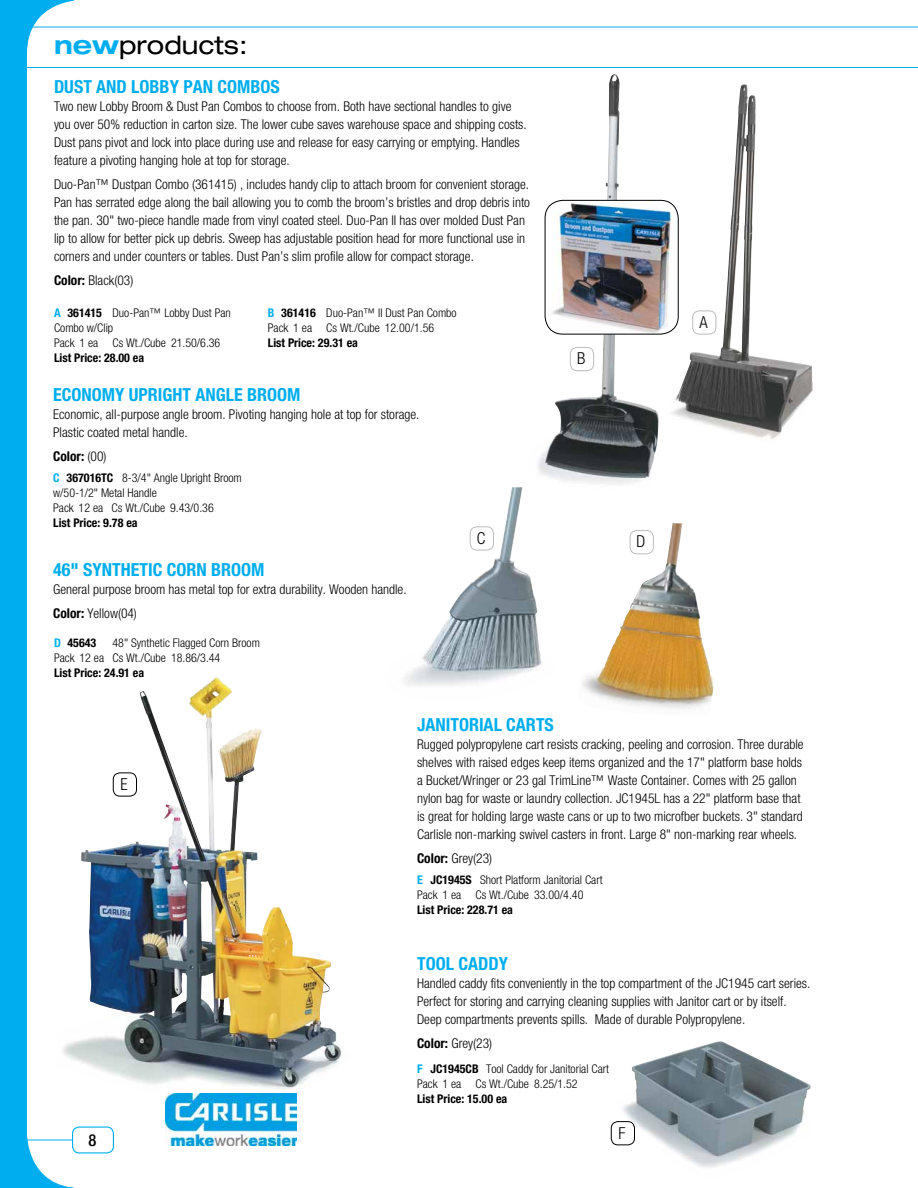
<style>
.page{position:relative;width:918px;height:1188px;background:#fff}
.page>*{position:absolute;margin:0;border:0;box-sizing:border-box;transform-origin:0 0}
.t1{font:expanded 25.5px "Helvetica Neue LT Std";color:#000}
.t2{font:700 condensed 18px "Helvetica Neue LT Std";color:#00aeef}
.t3{font:300 condensed 16.5px "Helvetica Neue LT Std";color:#000}
.t4{font:500 condensed 16.5px "Helvetica Neue LT Std";color:#000}
.t5{font:300 condensed 13.5px/18px "Helvetica Neue LT Std";color:#000}
.t6{font:700 condensed 13.5px "Helvetica Neue LT Std";color:#000}
.t7{font:300 condensed 12px/15px "Helvetica Neue LT Std";color:#000}
.t8{font:700 condensed 12px "Helvetica Neue LT Std";color:#000}
.s1{font-weight:700;color:#00aeef}
.s2{font-weight:700}
.s3{font-weight:300}
.s4{color:#00aeef}
</style>
<div class="page">
<div style="left:0;top:0;width:74px;height:1188px;background:#00aeef"></div>
<div style="left:27px;top:0;width:891px;height:1188px;background:#fff;border-radius:54px"></div>
<div style="left:72px;top:1126px;width:42px;height:28px;border:1px solid #00aeef;border-radius:7px"></div>
<hr style="left:0;top:1140px;width:72px;height:1px;background:#00aeef">
<img style="left:166px;top:1093px;width:131px;height:52px">
<hr style="left:0;top:27px;width:918px;height:1px;background:#00aeef">
<hr style="left:0;top:67px;width:918px;height:1px;background:#00aeef">
<img style="left:537px;top:74px;width:125px;height:410px">
<img style="left:671px;top:84px;width:142px;height:355px">
<div style="left:692px;top:310px;width:24px;height:24px;border:1px solid #babcbe;border-radius:7px"></div>
<div style="left:570px;top:347px;width:24px;height:24px;border:1px solid #babcbe;border-radius:7px"></div>
<img style="left:582px;top:523px;width:132px;height:186px">
<div style="left:630px;top:530px;width:24px;height:24px;border:1px solid #babcbe;border-radius:7px"></div>
<img style="left:404px;top:487px;width:138px;height:199px">
<img style="left:545px;top:200px;width:133px;height:134px">
<div style="left:545px;top:200px;width:134px;height:135px;border:1px solid #000;border-radius:18px"></div>
<img style="left:62px;top:677px;width:280px;height:412px">
<img style="left:616px;top:1041px;width:195px;height:127px">
<div style="left:611px;top:1121px;width:24px;height:24px;border:1px solid #000;border-radius:7px"></div>
<div style="left:113px;top:772px;width:24px;height:24px;border:1px solid #000;border-radius:7px"></div>
<h1 class="t1" style="left:54px;top:30px;width:195px"><span class="s1">new</span>products:</h1>
<h2 class="t2" style="left:54px;top:76px;width:227px">DUST AND LOBBY PAN COMBOS</h2>
<p class="t5" style="left:54px;top:98px;width:474px">Two new Lobby Broom &amp; Dust Pan Combos to choose from. Both have sectional handles to give you over 50% reduction in carton size. The lower cube saves warehouse space and shipping costs.<br>Dust pans pivot and lock into place during use and release for easy carrying or emptying. Handles feature a pivoting hanging hole at top for storage.</p>
<p class="t5" style="left:54px;top:176px;width:478px">Duo-Pan™ Dustpan Combo (361415) , includes handy clip to attach broom for convenient storage.<br>Pan has serrated edge along the bail allowing you to comb the broom’s bristles and drop debris into the pan. 30" two-piece handle made from vinyl coated steel. Duo-Pan II has over molded Dust Pan lip to allow for better pick up debris. Sweep has adjustable position head for more functional use in corners and under counters or tables. Dust Pan’s slim profile allow for compact storage.</p>
<p class="t5" style="left:54px;top:272px;width:81px"><span class="s2">Color:</span> Black(03)</p>
<p class="t7" style="left:54px;top:305px;width:178px"><span class="s1">A</span> <span class="s2">361415</span> Duo-Pan™ Lobby Dust Pan<br>Combo w/Clip<br>Pack 1 ea Cs Wt./Cube 21.50/6.36</p>
<p class="t8" style="left:54px;top:350px;width:92px">List Price: 28.00 ea</p>
<p class="t7" style="left:268px;top:305px;width:190px"><span class="s1">B</span> <span class="s2">361416</span> Duo-Pan™ II Dust Pan Combo<br>Pack 1 ea Cs Wt./Cube 12.00/1.56</p>
<p class="t8" style="left:268px;top:335px;width:92px">List Price: 29.31 ea</p>
<p class="t3" style="left:577px;top:349px;width:10px">B</p>
<h2 class="t2" style="left:53px;top:384px;width:20px">Economy</h2>
<h2 class="t2" style="left:129px;top:384px;width:20px">Upright</h2>
<h2 class="t2" style="left:195px;top:384px;width:21px">Angle</h2>
<h2 class="t2" style="left:247px;top:384px;width:22px">Broom</h2>
<p class="t5" style="left:53px;top:405px;width:368px">Economic, all-purpose angle broom. Pivoting hanging hole at top for storage.<br>Plastic coated metal handle.</p>
<p class="t6" style="left:53px;top:448px;width:55px">Color: <span class="s3">(00)</span></p>
<p class="t7" style="left:53px;top:470px;width:190px"><span class="s1">C</span> <span class="s2">367016TC</span> 8-3/4" Angle Upright Broom w/50-1/2" Metal Handle<br>Pack 12 ea Cs Wt./Cube 9.43/0.36</p>
<p class="t8" style="left:53px;top:515px;width:86px">List Price: 9.78 ea</p>
<h2 class="t2" style="left:53px;top:559px;width:49px">46" Synthetic</h2>
<h2 class="t2" style="left:167px;top:559px;width:21px">Corn</h2>
<h2 class="t2" style="left:211px;top:559px;width:22px">Broom</h2>
<p class="t5" style="left:53px;top:578px;width:355px;line-height:24px">General purpose broom has metal top for extra durability. Wooden handle.<br><span class="s2">Color:</span> Yellow(04)</p>
<p class="t8" style="left:54px;top:635px;width:44px"><span class="s4">D</span> 45643</p>
<p class="t7" style="left:54px;top:635px;width:207px;text-indent:58px">48" Synthetic Flagged Corn Broom<br>Pack 12 ea Cs Wt./Cube 18.86/3.44</p>
<p class="t8" style="left:54px;top:665px;width:92px">List Price: 24.91 ea</p>
<p class="t3" style="left:477px;top:528px;width:10px">C</p>
<p class="t3" style="left:637px;top:532px;width:10px">D</p>
<p class="t3" style="left:699px;top:312px;width:10px">A</p>
<p class="t3" style="left:120px;top:774px;width:9px">E</p>
<p class="t4" style="left:89px;top:1130px;width:9px">8</p>
<h2 class="t2" style="left:417px;top:714px;width:10px">janitorial</h2>
<h2 class="t2" style="left:506px;top:714px;width:11px">cart</h2>
<h2 class="t2" style="left:545px;top:714px;width:11px">S</h2>
<p class="t5" style="left:417px;top:735px;width:388px">Rugged polypropylene cart resists cracking, peeling and corrosion. Three durable shelves with raised edges keep items organized and the 17" platform base holds a Bucket/Wringer or 23 gal TrimLine™ Waste Container. Comes with 25 gallon nylon bag for waste or laundry collection. JC1945L has a 22" platform base that is great for holding large waste cans or up to two microfber buckets. 3" standard Carlisle non‑marking swivel casters in front. Large 8" non-marking rear wheels.</p>
<p class="t5" style="left:417px;top:849px;width:77px"><span class="s2">Color:</span> Grey(23)</p>
<p class="t7" style="left:417px;top:872px;width:187px"><span class="s1">E</span> <span class="s2">JC1945S</span> Short Platform Janitorial Cart<br>Pack 1 ea Cs Wt./Cube 33.00/4.40</p>
<p class="t8" style="left:417px;top:903px;width:98px">List Price: 228.71 ea</p>
<h2 class="t2" style="left:417px;top:952px;width:19px">Tool</h2>
<h2 class="t2" style="left:458px;top:952px;width:21px">Caddy</h2>
<p class="t5" style="left:417px;top:974px;width:395px">Handled caddy fits conveniently in the top compartment of the JC1945 cart series.<br>Perfect for storing and carrying cleaning supplies with Janitor cart or by itself.<br>Deep compartments prevents spills. Made of durable Polypropylene.</p>
<p class="t5" style="left:417px;top:1034px;width:77px"><span class="s2">Color:</span> Grey(23)</p>
<p class="t7" style="left:417px;top:1061px;width:194px"><span class="s1">F</span> <span class="s2">JC1945CB</span> Tool Caddy for Janitorial Cart<br>Pack 1 ea Cs Wt./Cube 8.25/1.52</p>
<p class="t8" style="left:417px;top:1091px;width:92px">List Price: 15.00 ea</p>
<p class="t3" style="left:619px;top:1123px;width:9px">F</p>
</div>
